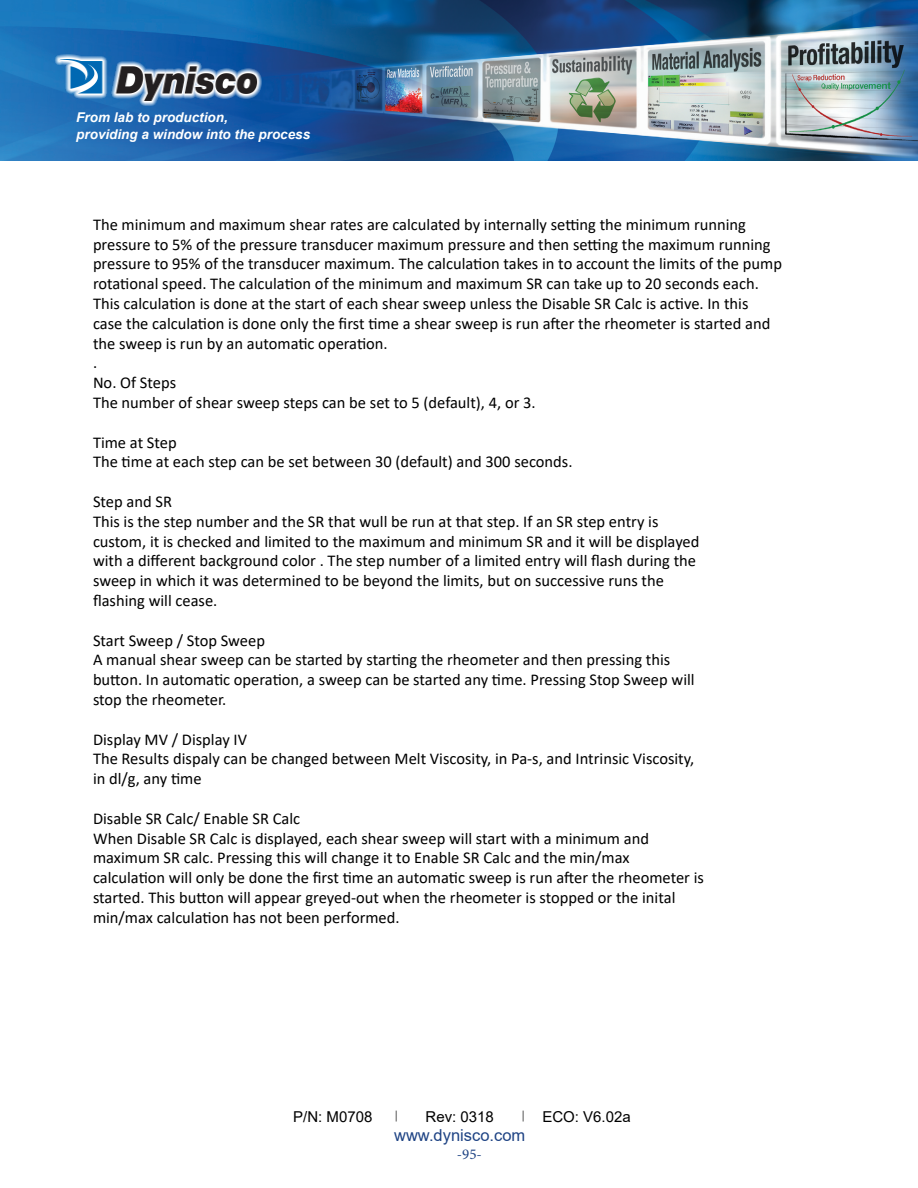
<style>
.page{position:relative;width:918px;height:1188px;background:#fff}
.page>*{position:absolute;margin:0;border:0;box-sizing:border-box;transform-origin:0 0}
.t1{font:16.5px/19.8px "Calibri";color:#000}
.t2{font:16.5px "Arial";color:#1e4384}
.t3{font:15px "Arial";color:#000}
.t4{font:15px "Minion Pro";color:#1e4384}
.t5{font:italic 700 13.5px/17.1px "Arial";color:#fff}
</style>
<div class="page">
<svg style="left:522px;top:1111px;width:2px;height:11px"></svg>
<img style="left:0;top:0;width:918px;height:161px">
<p class="t5" style="left:76px;top:109px;width:236px">From lab to production,<br>providing a window into the process</p>
<p class="t1" style="left:93px;top:214px;width:691px">The minimum and maximum shear rates are calculated by internally setting the minimum running pressure to 5% of the pressure transducer maximum pressure and then setting the maximum running pressure to 95% of the transducer maximum. The calculation takes in to account the limits of the pump rotational speed. The calculation of the minimum and maximum SR can take up to 20 seconds each.<br>This calculation is done at the start of each shear sweep unless the Disable SR Calc is active. In this<br>case the calculation is done only the first time a shear sweep is run after the rheometer is started and the sweep is run by an automatic operation.<br>.<br>No. Of Steps<br>The number of shear sweep steps can be set to 5 (default), 4, or 3.</p>
<p class="t1" style="left:93px;top:432px;width:481px">Time at Step<br>The time at each step can be set between 30 (default) and 300 seconds.</p>
<p class="t1" style="left:93px;top:491px;width:608px">Step and SR<br>This is the step number and the SR that wull be run at that step. If an SR step entry is custom, it is checked and limited to the maximum and minimum SR and it will be displayed with a different background color . The step number of a limited entry will flash during the sweep in which it was determined to be beyond the limits, but on successive runs the flashing will cease.</p>
<p class="t1" style="left:93px;top:630px;width:603px">Start Sweep / Stop Sweep<br>A manual shear sweep can be started by starting the rheometer and then pressing this button. In automatic operation, a sweep can be started any time. Pressing Stop Sweep will stop the rheometer.</p>
<p class="t1" style="left:93px;top:729px;width:603px">Display MV / Display IV<br>The Results dispaly can be changed between Melt Viscosity, in Pa-s, and Intrinsic Viscosity, in dl/g, any time</p>
<p class="t1" style="left:93px;top:808px;width:612px">Disable SR Calc/ Enable SR Calc<br>When Disable SR Calc is displayed, each shear sweep will start with a minimum and maximum SR calc. Pressing this will change it to Enable SR Calc and the min/max calculation will only be done the first time an automatic sweep is run after the rheometer is started. This button will appear greyed-out when the rheometer is stopped or the inital min/max calculation has not been performed.</p>
<p class="t3" style="left:293px;top:1106px;width:81px">P/N: M0708</p>
<p class="t3" style="left:426px;top:1106px;width:70px">Rev: 0318</p>
<p class="t3" style="left:542px;top:1106px;width:90px">ECO: V6.02a</p>
<p class="t2" style="left:394px;top:1124px;width:133px">www.dynisco.com</p>
<p class="t4" style="left:457px;top:1145px;width:27px">-95-</p>
</div>
